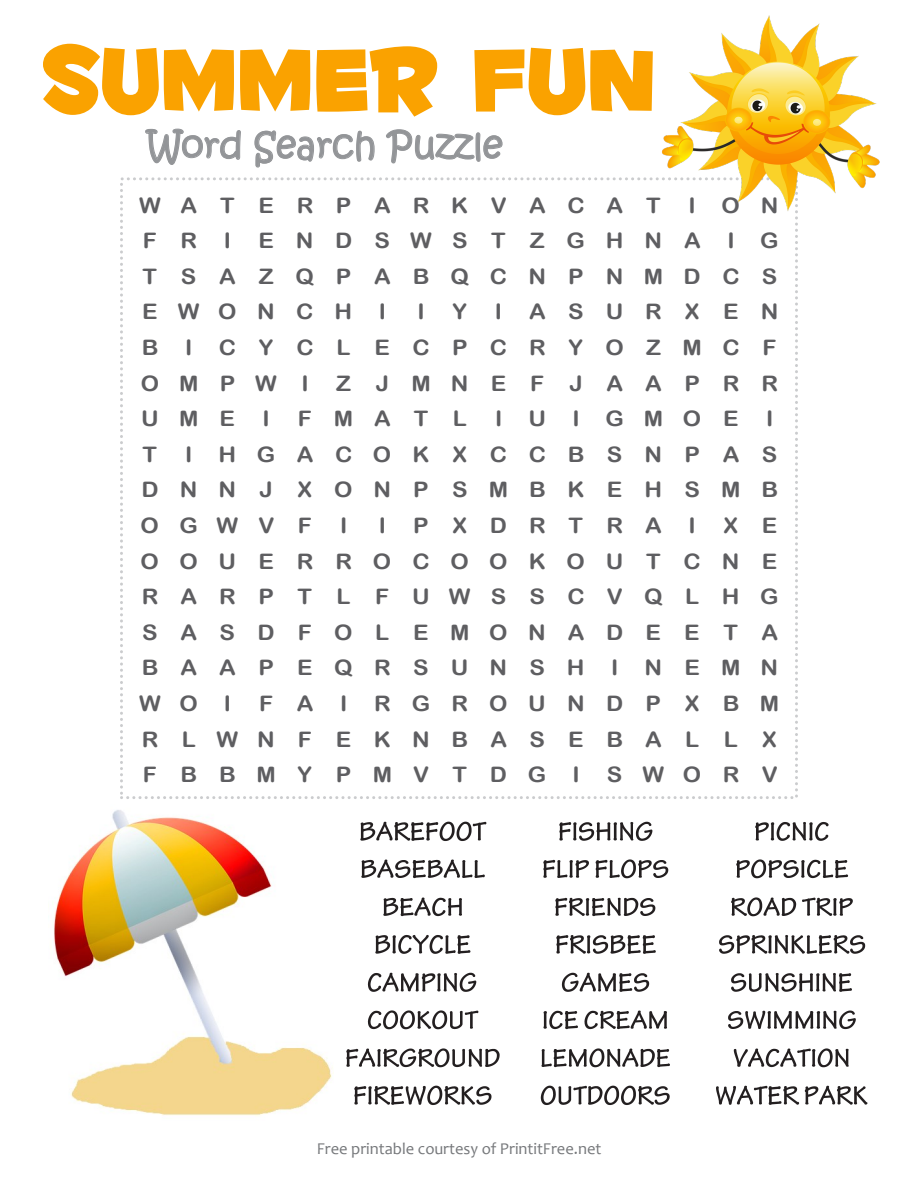
<style>
.page{position:relative;width:918px;height:1188px;background:#fff}
.page>*{position:absolute;margin:0;border:0;box-sizing:border-box;transform-origin:0 0}
.t1{font:108px "Fontdinerdotcom Huggable";color:#faa200}
.t2{font:36px "Kristen ITC";color:#939598}
.t3{font:21.3px/35.5px "Arial Rounded MT Bold";letter-spacing:.95em;color:#5e5e61;text-align:justify;scale:1.09 1}
.t4{font:21.3px "Arial Rounded MT Bold";letter-spacing:.99em;color:#5e5e61;scale:1.09 1}
.t5{font:16.5px "Candara";color:#76787b}
</style>
<div class="page">
<div style="left:120px;top:177px;width:678px;height:622px;border:3px dashed #cbccce"></div>
<img style="left:653px;top:15px;width:227px;height:203px">
<img style="left:54px;top:810px;width:279px;height:306px">
<img style="left:360px;top:821px;width:127px;height:20px">
<img style="left:559px;top:821px;width:94px;height:20px">
<img style="left:755px;top:822px;width:74px;height:19px">
<img style="left:361px;top:859px;width:124px;height:20px">
<img style="left:543px;top:859px;width:126px;height:20px">
<img style="left:736px;top:859px;width:113px;height:20px">
<img style="left:383px;top:897px;width:79px;height:20px">
<img style="left:555px;top:897px;width:101px;height:20px">
<img style="left:731px;top:897px;width:122px;height:20px">
<img style="left:375px;top:934px;width:96px;height:20px">
<img style="left:556px;top:935px;width:100px;height:19px">
<img style="left:719px;top:935px;width:147px;height:19px">
<img style="left:368px;top:972px;width:109px;height:20px">
<img style="left:561px;top:972px;width:89px;height:20px">
<img style="left:731px;top:973px;width:121px;height:19px">
<img style="left:367px;top:1010px;width:112px;height:20px">
<img style="left:543px;top:1010px;width:124px;height:20px">
<img style="left:728px;top:1010px;width:128px;height:20px">
<img style="left:346px;top:1048px;width:154px;height:20px">
<img style="left:541px;top:1048px;width:129px;height:20px">
<img style="left:733px;top:1048px;width:116px;height:20px">
<img style="left:354px;top:1085px;width:138px;height:20px">
<img style="left:541px;top:1085px;width:129px;height:20px">
<img style="left:716px;top:1085px;width:152px;height:20px">
<p class="t1" style="left:42px;top:14px;width:615px">SUMMER FUN</p>
<p class="t2" style="left:147px;top:122px;width:357px">Word Search Puzzle</p>
<p class="t3" style="left:139px;top:187px;width:480px">WATERPARKVACAT</p>
<p class="t3" style="left:689px;top:187px;width:84px">ION</p>
<p class="t3" style="left:143px;top:223px;width:82px">FRI</p>
<p class="t3" style="left:142px;top:223px;width:585px;text-indent:116px">ENDSWSTZGHNA I G TSAZQPABQCNPNMDCS EWONCH I</p>
<p class="t3" style="left:418px;top:294px;width:8px">I</p>
<p class="t3" style="left:452px;top:294px;width:15px">Y</p>
<p class="t3" style="left:495px;top:294px;width:8px">I</p>
<p class="t3" style="left:529px;top:294px;width:230px">ASURXEN</p>
<p class="t3" style="left:141px;top:329px;width:585px;text-indent:45px">I CYCLECPCRYOZMCF<br>OMPW I</p>
<p class="t3" style="left:142px;top:329px;width:17px">B</p>
<p class="t3" style="left:336px;top:365px;width:407px">ZJMNEF JAAPRR</p>
<p class="t3" style="left:141px;top:401px;width:88px">UME</p>
<p class="t3" style="left:263px;top:401px;width:8px">I</p>
<p class="t3" style="left:298px;top:401px;width:157px">FMATL</p>
<p class="t3" style="left:495px;top:401px;width:225px">IU IGMOE</p>
<p class="t3" style="left:766px;top:401px;width:8px">I</p>
<p class="t3" style="left:143px;top:436px;width:15px">T</p>
<p class="t3" style="left:141px;top:436px;width:586px;text-indent:45px">I HGACOKXCCBSNPAS DNNJ XONPSMBKEHSMB OGWV F</p>
<p class="t3" style="left:139px;top:507px;width:588px;text-indent:585px">X E OOUERROCOOKOUTCNE RARPTLFUWSSCVQLHG SASDFOLEMONADEETA BAAPEQRSUNSH I NEMN WO I</p>
<p class="t3" style="left:340px;top:507px;width:8px">I</p>
<p class="t3" style="left:379px;top:507px;width:8px">I</p>
<p class="t4" style="left:413px;top:513px;width:230px">PXDRTRA</p>
<p class="t3" style="left:689px;top:507px;width:8px">I</p>
<p class="t3" style="left:142px;top:685px;width:586px;text-align:left;text-indent:232px">RGROUNDP XBM<br>RLWNFEKNBASEBALLX<br>FBBMYPMVTDG I</p>
<p class="t3" style="left:259px;top:685px;width:51px">F A</p>
<p class="t3" style="left:340px;top:685px;width:8px">I</p>
<p class="t3" style="left:607px;top:757px;width:158px">SWORV</p>
<p class="t5" style="left:317px;top:1138px;width:286px">Free printable courtesy of PrintitFree.net</p>
</div>
